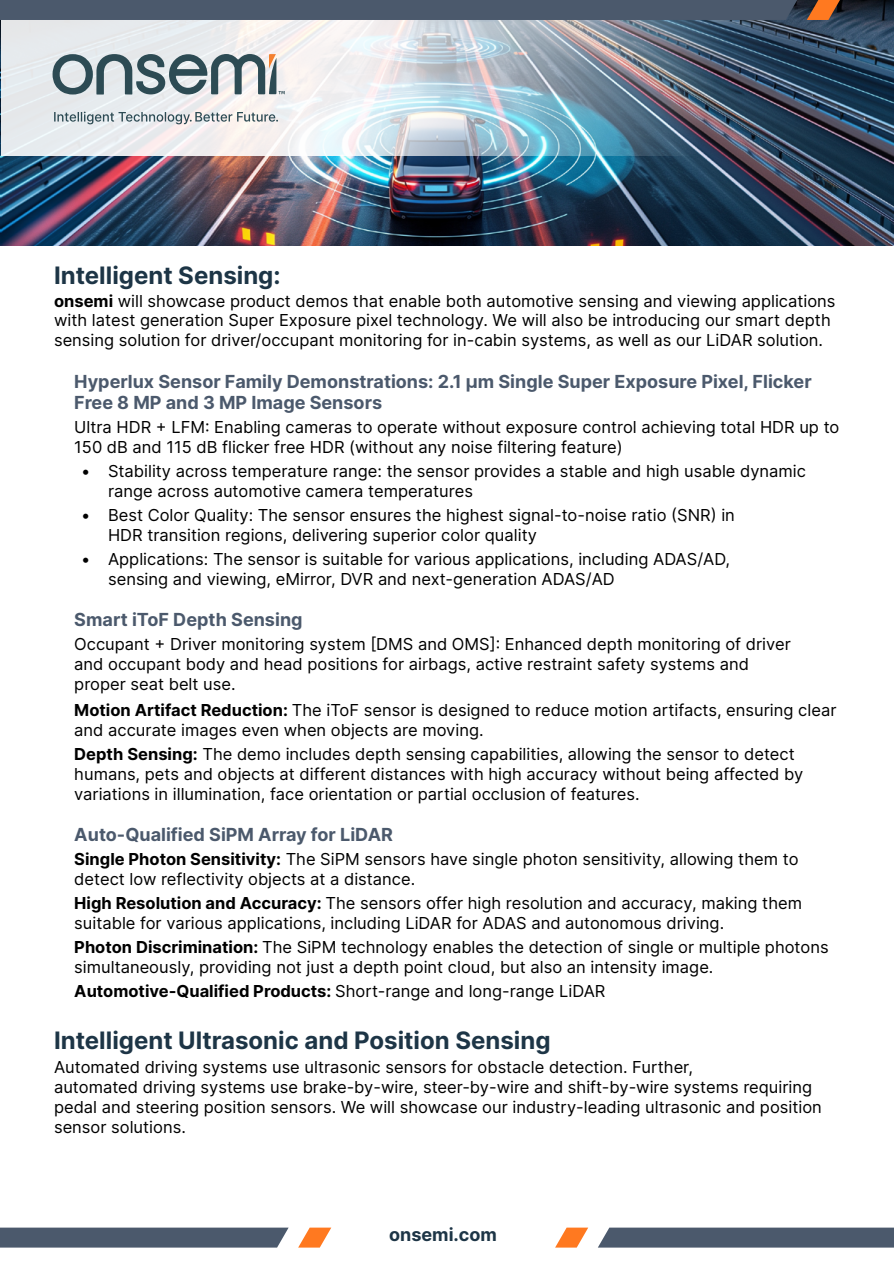
<style>
.page{position:relative;width:894px;height:1263px;background:#fff}
.page>*{position:absolute;margin:0;border:0;box-sizing:border-box;transform-origin:0 0}
.t1{font:700 24px "Inter";color:#1d3546}
.t2{font:700 18px/21.6px "Inter";color:#4b596c}
.t3{font:700 18px "Inter";color:#1d3546}
.t4{font:16.5px/19.8px "Inter";color:#000}
.t5{font:700 16.5px "Inter";color:#000}
.s1{font-weight:700}
.s2{font-weight:400}
</style>
<div class="page">
<img style="left:0;top:0;width:893px;height:246px">
<img style="left:1px;top:1px;width:891px;height:154px">
<svg style="left:806px;top:0;width:33px;height:20px"></svg>
<div style="left:0;top:0;width:796px;height:20px;background:#4b596c"></div>
<svg style="left:54px;top:112px;width:224px;height:12px;background:#bbc2c5"></svg>
<svg style="left:53px;top:54px;width:231px;height:40px;background:#98a5aa"></svg>
<svg style="left:298px;top:1227px;width:33px;height:20px"></svg>
<div style="left:0;top:1227px;width:288px;height:20px;background:#4b596c"></div>
<svg style="left:555px;top:1227px;width:33px;height:20px"></svg>
<div style="left:598px;top:1227px;width:295px;height:20px;background:#4b596c"></div>
<h1 class="t1" style="left:54px;top:258px;width:228px">Intelligent Sensing:</h1>
<p class="t4" style="left:54px;top:290px;width:782px"><span class="s1">onsemi</span> will showcase product demos that enable both automotive sensing and viewing applications with latest generation Super Exposure pixel technology. We will also be introducing our smart depth sensing solution for driver/occupant monitoring for in-cabin systems, as well as our LiDAR solution.</p>
<p class="t2" style="left:74px;top:370px;width:738px">Hyperlux Sensor Family Demonstrations: 2.1 µm Single Super Exposure Pixel, Flicker<br>Free 8 MP and 3 MP Image Sensors</p>
<p class="t4" style="left:74px;top:417px;width:766px">Ultra HDR + LFM: Enabling cameras to operate without exposure control achieving total HDR up to<br>150 dB and 115 dB flicker free HDR (without any noise filtering feature)</p>
<p class="t4" style="left:108px;top:461px;width:699px;text-indent:-27px">• Stability across temperature range: the sensor provides a stable and high usable dynamic range across automotive camera temperatures</p>
<p class="t4" style="left:108px;top:505px;width:628px;text-indent:-27px">• Best Color Quality: The sensor ensures the highest signal-to-noise ratio (SNR) in<br>HDR transition regions, delivering superior color quality</p>
<p class="t4" style="left:108px;top:548px;width:623px;text-indent:-27px">• Applications: The sensor is suitable for various applications, including ADAS/AD, sensing and viewing, eMirror, DVR and next-generation ADAS/AD</p>
<p class="t2" style="left:74px;top:608px;width:230px">Smart iToF Depth Sensing</p>
<p class="t4" style="left:74px;top:634px;width:717px">Occupant + Driver monitoring system [DMS and OMS]: Enhanced depth monitoring of driver and occupant body and head positions for airbags, active restraint safety systems and proper seat belt use.</p>
<p class="t4" style="left:74px;top:700px;width:763px"><span class="s1">Motion Artifact Reduction:</span> The iToF sensor is designed to reduce motion artifacts, ensuring clear and accurate images even when objects are moving.</p>
<p class="t4" style="left:74px;top:743px;width:730px"><span class="s1">Depth Sensing:</span> The demo includes depth sensing capabilities, allowing the sensor to detect humans, pets and objects at different distances with high accuracy without being affected by variations in illumination, face orientation or partial occlusion of features.</p>
<p class="t2" style="left:74px;top:823px;width:320px">Auto-Qualified SiPM Array for LiDAR</p>
<p class="t4" style="left:74px;top:848px;width:725px"><span class="s1">Single Photon Sensitivity:</span> The SiPM sensors have single photon sensitivity, allowing them to detect low reflectivity objects at a distance.</p>
<p class="t4" style="left:74px;top:892px;width:729px"><span class="s1">High Resolution and Accuracy:</span> The sensors offer high resolution and accuracy, making them suitable for various applications, including LiDAR for ADAS and autonomous driving.</p>
<p class="t4" style="left:74px;top:936px;width:755px"><span class="s1">Photon Discrimination:</span> The SiPM technology enables the detection of single or multiple photons simultaneously, providing not just a depth point cloud, but also an intensity image.</p>
<p class="t5" style="left:74px;top:978px;width:532px">Automotive-Qualified Products: <span class="s2">Short-range and long-range LiDAR</span></p>
<h1 class="t1" style="left:54px;top:1023px;width:498px">Intelligent Ultrasonic and Position Sensing</h1>
<p class="t4" style="left:54px;top:1057px;width:769px">Automated driving systems use ultrasonic sensors for obstacle detection. Further,<br>automated driving systems use brake-by-wire, steer-by-wire and shift-by-wire systems requiring pedal and steering position sensors. We will showcase our industry-leading ultrasonic and position sensor solutions.</p>
<p class="t3" style="left:389px;top:1221px;width:109px">onsemi.com</p>
</div>
